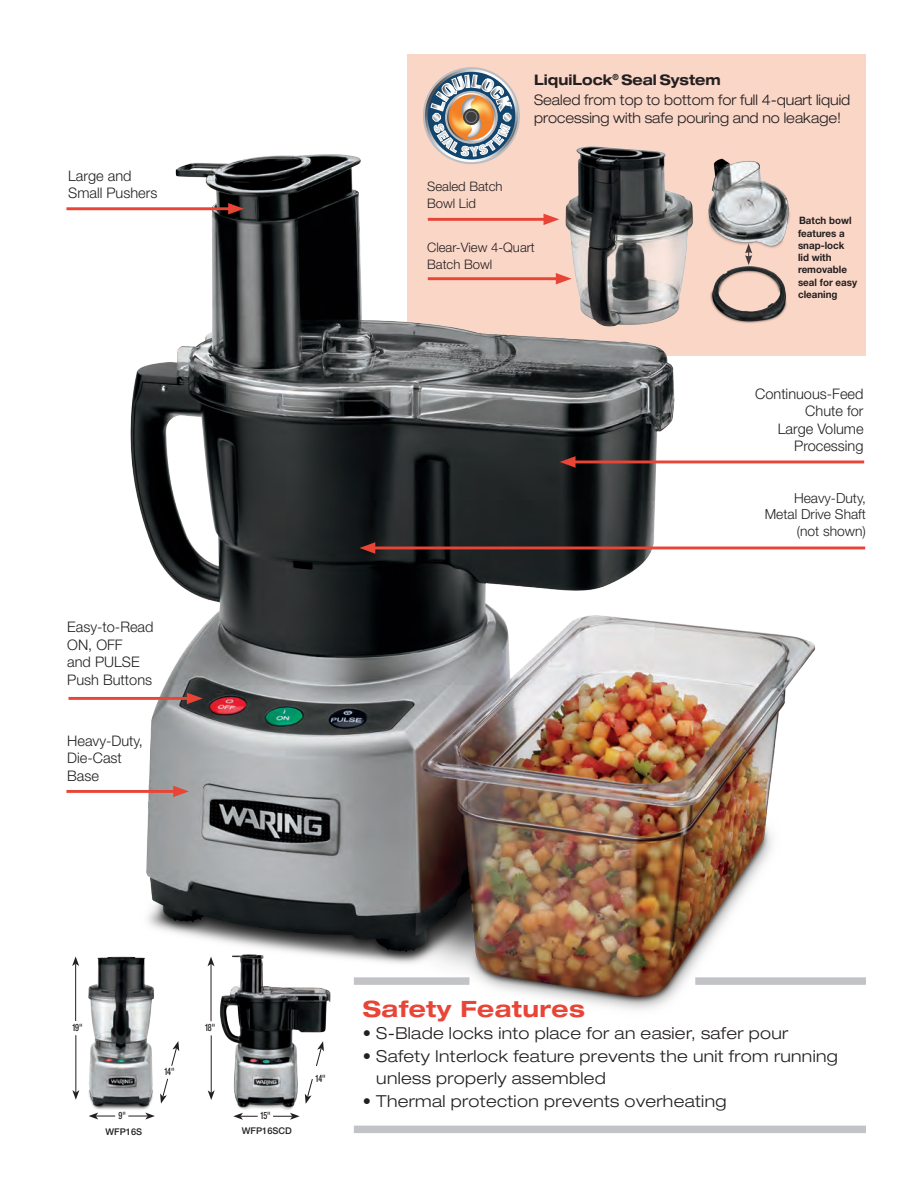
<style>
.page{position:relative;width:920px;height:1188px;background:#fff}
.page>*{position:absolute;margin:0;border:0;box-sizing:border-box;transform-origin:0 0}
.t1{font:700 expanded 22.5px "Helvetica Neue LT Std";letter-spacing:.02em;color:#e84537}
.t2{font:300 expanded 16.5px/22.5px "Helvetica Neue LT Std";letter-spacing:.02em;color:#231f20}
.t3{font:300 14.55px/17.4px "Helvetica Neue LT Std";color:#231f20}
.t4{font:300 expanded 14.55px/20.5px "Helvetica Neue LT Std";color:#231f20;scale:.93 1}
.t5{font:300 13.8px/16.6px "Helvetica Neue LT Std";color:#231f20;text-align:right}
.t6{font:300 13.05px/17.4px "Helvetica Neue LT Std";color:#231f20}
.t7{font:700 10.2px/12.3px "Helvetica Neue LT Std";color:#231f20;scale:.96 1}
.t8{font:500 condensed 10.05px "Helvetica Neue LT Std";letter-spacing:-.08em;color:#231f20;scale:.8 1}
.t9{font:500 9.3px "Helvetica Neue LT Std";color:#231f20}
.s1{font-weight:700}
</style>
<div class="page">
<div style="left:408px;top:54px;width:458px;height:301px;background:#fad6c7"></div>
<img style="left:103px;top:133px;width:719px;height:877px">
<img style="left:549px;top:137px;width:156px;height:199px">
<img style="left:691px;top:149px;width:108px;height:121px">
<img style="left:692px;top:231px;width:108px;height:97px">
<svg style="left:745px;top:243px;width:7px;height:22px"></svg>
<img style="left:88px;top:951px;width:75px;height:159px">
<hr style="left:75px;top:1035px;width:1px;height:57px;background:#231f20">
<svg style="left:72px;top:1090px;width:7px;height:9px"></svg>
<svg style="left:160px;top:1077px;width:8px;height:26px"></svg>
<hr style="left:75px;top:963px;width:1px;height:57px;background:#231f20">
<svg style="left:72px;top:956px;width:7px;height:10px"></svg>
<svg style="left:89px;top:1112px;width:26px;height:7px"></svg>
<svg style="left:128px;top:1112px;width:27px;height:7px"></svg>
<svg style="left:171px;top:1041px;width:8px;height:25px"></svg>
<img style="left:209px;top:952px;width:126px;height:168px">
<hr style="left:211px;top:1035px;width:1px;height:57px;background:#231f20">
<svg style="left:208px;top:1090px;width:7px;height:9px"></svg>
<svg style="left:305px;top:1077px;width:8px;height:26px"></svg>
<hr style="left:211px;top:963px;width:1px;height:58px;background:#231f20">
<svg style="left:207px;top:956px;width:7px;height:10px"></svg>
<svg style="left:233px;top:1112px;width:25px;height:7px"></svg>
<svg style="left:273px;top:1112px;width:26px;height:7px"></svg>
<svg style="left:315px;top:1041px;width:9px;height:25px"></svg>
<hr style="left:66px;top:207px;width:168px;height:3px;background:#e84537">
<svg style="left:228px;top:203px;width:16px;height:11px"></svg>
<hr style="left:570px;top:460px;width:294px;height:3px;background:#e84537">
<svg style="left:560px;top:456px;width:15px;height:11px"></svg>
<hr style="left:68px;top:697px;width:124px;height:2px;background:#e84537">
<svg style="left:187px;top:692px;width:16px;height:12px"></svg>
<hr style="left:66px;top:790px;width:113px;height:2px;background:#e84537">
<svg style="left:173px;top:785px;width:16px;height:12px"></svg>
<hr style="left:370px;top:546px;width:495px;height:3px;background:#e84537">
<svg style="left:359px;top:542px;width:16px;height:11px"></svg>
<hr style="left:428px;top:218px;width:121px;height:3px;background:#e84537">
<svg style="left:543px;top:213px;width:16px;height:12px"></svg>
<hr style="left:428px;top:277px;width:133px;height:3px;background:#e84537">
<svg style="left:556px;top:273px;width:15px;height:11px"></svg>
<svg style="left:424px;top:68px;width:95px;height:95px"></svg>
<div style="left:423px;top:67px;width:97px;height:97px;border:2px solid #bcbdc0;border-radius:50%"></div>
<svg style="left:427px;top:72px;width:88px;height:87px"></svg>
<svg style="left:430px;top:74px;width:82px;height:82px;background:#a09c98"></svg>
<div style="left:354px;top:977px;width:115px;height:7px;background:#c2c3c6"></div>
<div style="left:354px;top:1125px;width:512px;height:7px;background:#c2c3c6"></div>
<div style="left:695px;top:977px;width:171px;height:7px;background:#c2c3c6"></div>
<p class="t3" style="left:68px;top:166px;width:91px">Large and<br>Small Pushers</p>
<p class="t3" style="left:67px;top:618px;width:88px">Easy-to-Read<br>ON, OFF<br>and PULSE<br>Push Buttons</p>
<p class="t3" style="left:67px;top:731px;width:77px">Heavy-Duty,<br>Die-Cast<br>Base</p>
<p class="t4" style="left:534px;top:69px;width:341px"><span class="s1">LiquiLock</span><sup>®</sup> <span class="s1">Seal System<br></span>Sealed from top to bottom for full 4-quart liquid</p>
<p class="t4" style="left:534px;top:107px;width:331px">processing with safe pouring and no leakage!</p>
<p class="t6" style="left:427px;top:177px;width:77px">Sealed Batch<br>Bowl Lid</p>
<p class="t6" style="left:427px;top:238px;width:109px">Clear-View 4-Quart<br>Batch Bowl</p>
<p class="t7" style="left:798px;top:214px;width:63px">Batch bowl features a snap-lock lid with removable seal for easy cleaning</p>
<p class="t3" style="left:755px;top:384px;width:110px;text-align:right">Continuous-Feed<br>Chute for<br>Large Volume<br>Processing</p>
<p class="t5" style="left:764px;top:489px;width:103px">Heavy-Duty,<br>Metal Drive Shaft (not shown)</p>
<p class="t8" style="left:72px;top:1020px;width:15px">19"</p>
<p class="t8" style="left:118px;top:1109px;width:11px">9"</p>
<p class="t9" style="left:105px;top:1126px;width:38px">WFP16S</p>
<p class="t8" style="left:164px;top:1064px;width:15px">14"</p>
<p class="t8" style="left:205px;top:1021px;width:15px">18"</p>
<p class="t8" style="left:260px;top:1109px;width:15px">15"</p>
<p class="t9" style="left:242px;top:1125px;width:51px">WFP16SCD</p>
<p class="t8" style="left:315px;top:1072px;width:15px">14"</p>
<h1 class="t1" style="left:363px;top:994px;width:224px">Safety Features</h1>
<p class="t2" style="left:363px;top:1021px;width:427px">• S-Blade locks into place for an easier, safer pour</p>
<p class="t2" style="left:376px;top:1044px;width:463px;text-indent:-14px">• Safety Interlock feature prevents the unit from running unless properly assembled</p>
<p class="t2" style="left:363px;top:1089px;width:365px">• Thermal protection prevents overheating</p>
</div>
